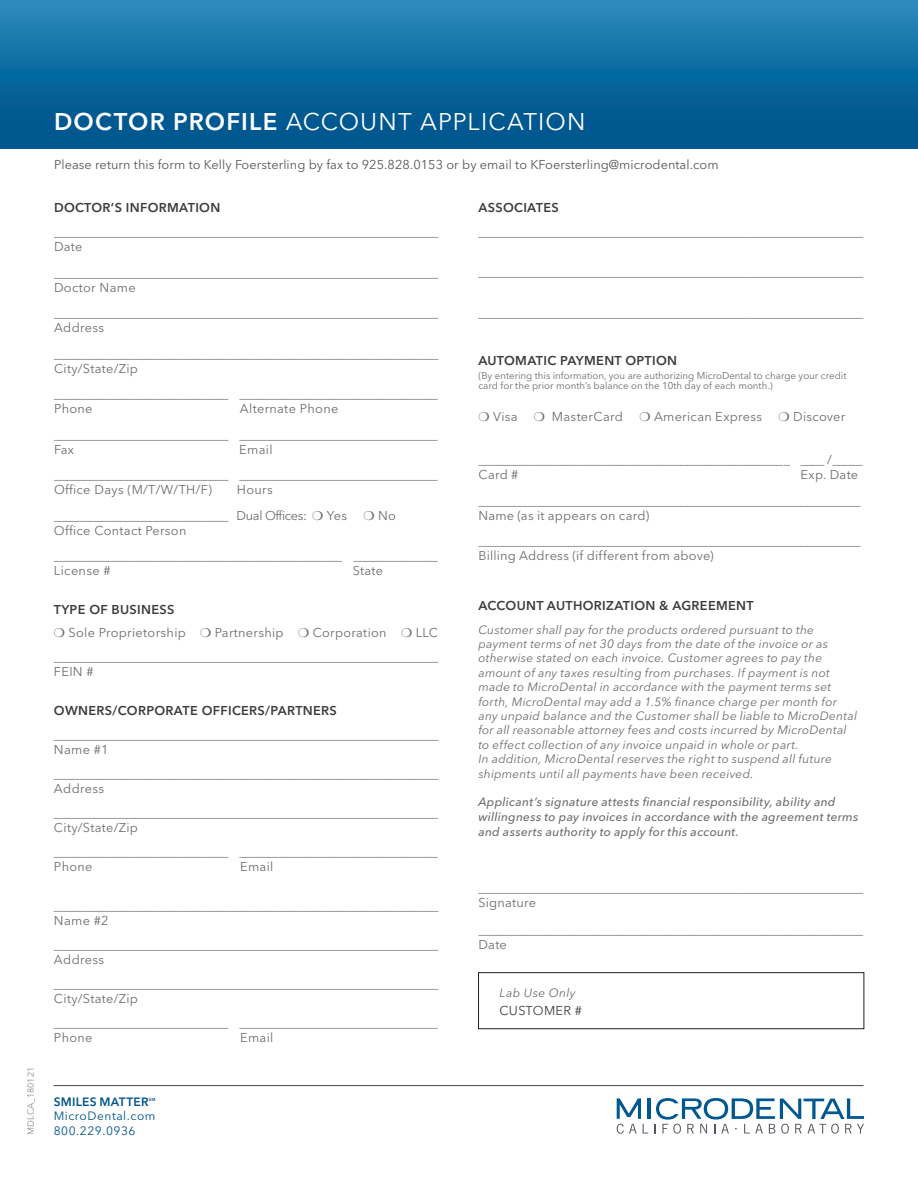
<style>
.page{position:relative;width:918px;height:1188px;background:#fff}
.page>*{position:absolute;margin:0;border:0;box-sizing:border-box;transform-origin:0 0}
.t1{font:24px "Avenir Next LT Pro";letter-spacing:.05em;color:#fff}
.t2{font:12.75px/15px "Avenir Next LT Pro";letter-spacing:.025em;color:#6c6d70}
.t3{font:600 12.75px "Avenir Next LT Pro";letter-spacing:.025em;color:#3e3e3f}
.t4{font:12.75px "Avenir Next LT Pro";letter-spacing:.005em;color:#57585a}
.t5{font:12.75px/25.5px "Avenir Next LT Pro";letter-spacing:-.03em;color:#6c6d70}
.t6{font:12.75px "Avenir Next LT Pro";letter-spacing:.025em;color:#3e3e3f}
.t7{font:italic 12px/14.4px "Avenir Next LT Pro";letter-spacing:.015em;color:#6c6d70}
.t8{font:italic 500 12px/14.9px "Avenir Next LT Pro";letter-spacing:.02em;color:#6c6d70}
.t9{font:12px/14.4px "Avenir Next LT Pro";letter-spacing:.045em;color:#00548b}
.t10{font:600 12px "Avenir Next LT Pro";letter-spacing:.02em;color:#00548b}
.t11{font:italic 12px "Avenir Next LT Pro";letter-spacing:.035em;color:#6c6d70}
.t12{font:9.75px/10.5px "Avenir Next LT Pro";color:#6c6d70}
.t13{font:9px "Avenir Next LT Pro";color:#808285}
.t14{font:600 4.35px "Avenir Next LT Pro";color:#00548b}
.s1{font-weight:600}
.s2{font-weight:600;color:#3e3e3f}
</style>
<div class="page">
<hr style="left:647px;top:1099px;width:4px;height:20px;background:#005890">
<svg style="left:617px;top:1098px;width:31px;height:36px"></svg>
<svg style="left:654px;top:1098px;width:210px;height:36px"></svg>
<img style="left:0;top:0;width:918px;height:148px">
<hr style="left:54px;top:1085px;width:810px;height:1px;background:#535860">
<div style="left:478px;top:973px;width:386px;height:56px;border:1px solid #231f20"></div>
<p class="t13" style="left:25px;top:1135px;width:69px;rotate:-90deg">MDLCA_180121</p>
<h1 class="t1" style="left:54px;top:107px;width:533px"><span class="s1">DOCTOR PROFILE</span> ACCOUNT APPLICATION</h1>
<p class="t4" style="left:54px;top:157px;width:666px">Please return this form to Kelly Foersterling by fax to 925.828.0153 or by email to KFoersterling@microdental.com</p>
<p class="t3" style="left:54px;top:200px;width:168px">DOCTOR’S INFORMATION</p>
<p class="t2" style="left:54px;top:224px;width:386px">________________________________________________________________<br>Date</p>
<p class="t2" style="left:54px;top:265px;width:386px">________________________________________________________________<br>Doctor Name</p>
<p class="t2" style="left:54px;top:305px;width:386px">________________________________________________________________<br>Address</p>
<p class="t2" style="left:54px;top:346px;width:386px">________________________________________________________________<br>City/State/Zip</p>
<p class="t2" style="left:54px;top:386px;width:385px">_____________________________ _________________________________<br>Phone</p>
<p class="t2" style="left:54px;top:396px;width:385px;line-height:25.5px;text-indent:186px">Alternate Phone _____________________________ _________________________________</p>
<p class="t2" style="left:54px;top:442px;width:22px">Fax</p>
<p class="t2" style="left:54px;top:436px;width:385px;line-height:25.5px;text-indent:185px">Email _____________________________ _________________________________</p>
<p class="t2" style="left:54px;top:482px;width:160px">Office Days (M/T/W/TH/F)</p>
<p class="t5" style="left:54px;top:477px;width:295px;text-indent:183px">Hours _____________________________ Dual Offices: ❍ Yes</p>
<p class="t2" style="left:363px;top:508px;width:34px">❍ No</p>
<p class="t2" style="left:54px;top:517px;width:385px;line-height:25.5px">Office Contact Person ________________________________________________ ______________</p>
<p class="t2" style="left:54px;top:563px;width:58px">License #</p>
<p class="t2" style="left:353px;top:563px;width:32px">State</p>
<p class="t2" style="left:54px;top:598px;width:386px;line-height:22.5px"><span class="s2">TYPE OF BUSINESS<br></span>❍ Sole Proprietorship ❍ Partnership ❍ Corporation ❍ LLC</p>
<p class="t2" style="left:54px;top:649px;width:386px">________________________________________________________________<br>FEIN #</p>
<p class="t3" style="left:54px;top:702px;width:284px">OWNERS/CORPORATE OFFICERS/PARTNERS</p>
<p class="t2" style="left:54px;top:727px;width:386px">________________________________________________________________<br>Name #1</p>
<p class="t2" style="left:54px;top:766px;width:386px">________________________________________________________________<br>Address</p>
<p class="t2" style="left:54px;top:805px;width:386px">________________________________________________________________<br>City/State/Zip</p>
<p class="t2" style="left:54px;top:844px;width:385px">_____________________________ _________________________________<br>Phone</p>
<p class="t2" style="left:240px;top:859px;width:35px">Email</p>
<p class="t2" style="left:54px;top:898px;width:386px">________________________________________________________________<br>Name #2</p>
<p class="t2" style="left:54px;top:937px;width:386px">________________________________________________________________<br>Address</p>
<p class="t2" style="left:54px;top:976px;width:386px">________________________________________________________________<br>City/State/Zip</p>
<p class="t2" style="left:54px;top:1015px;width:385px">_____________________________ _________________________________<br>Phone</p>
<p class="t2" style="left:240px;top:1030px;width:35px">Email</p>
<p class="t10" style="left:54px;top:1094px;width:96px">SMILES MATTER</p>
<p class="t9" style="left:54px;top:1109px;width:103px">MicroDental.com<br>800.229.0936</p>
<p class="t14" style="left:149px;top:1097px;width:8px">SM</p>
<p class="t3" style="left:478px;top:200px;width:82px">ASSOCIATES</p>
<p class="t2" style="left:478px;top:224px;width:386px">________________________________________________________________</p>
<p class="t2" style="left:478px;top:265px;width:386px">________________________________________________________________</p>
<p class="t2" style="left:478px;top:305px;width:386px">________________________________________________________________</p>
<p class="t3" style="left:478px;top:353px;width:200px">AUTOMATIC PAYMENT OPTION</p>
<p class="t12" style="left:478px;top:370px;width:370px">(By entering this information, you are authorizing MicroDental to charge your credit card for the prior month’s balance on the 10th day of each month.)</p>
<p class="t2" style="left:478px;top:409px;width:41px">❍ Visa</p>
<p class="t2" style="left:534px;top:409px;width:91px">❍ MasterCard</p>
<p class="t2" style="left:639px;top:409px;width:124px">❍ American Express</p>
<p class="t2" style="left:779px;top:409px;width:68px">❍ Discover</p>
<p class="t2" style="left:478px;top:452px;width:386px">___________________________________________________ _ ____ / _____<br>Card #</p>
<p class="t2" style="left:478px;top:462px;width:384px;line-height:25.5px;text-align:right">Exp. Date ________________________________________________________________</p>
<p class="t2" style="left:478px;top:502px;width:384px;line-height:25.5px">Name (as it appears on card) ________________________________________________________________</p>
<p class="t2" style="left:478px;top:548px;width:237px">Billing Address (if different from above)</p>
<p class="t3" style="left:478px;top:597px;width:277px">ACCOUNT AUTHORIZATION &amp; AGREEMENT</p>
<p class="t7" style="left:478px;top:622px;width:380px">Customer shall pay for the products ordered pursuant to the payment terms of net 30 days from the date of the invoice or as otherwise stated on each invoice. Customer agrees to pay the amount of any taxes resulting from purchases. If payment is not made to MicroDental in accordance with the payment terms set forth, MicroDental may add a 1.5% finance charge per month for any unpaid balance and the Customer shall be liable to MicroDental for all reasonable attorney fees and costs incurred by MicroDental to effect collection of any invoice unpaid in whole or part.<br>In addition, MicroDental reserves the right to suspend all future shipments until all payments have been received.</p>
<p class="t8" style="left:478px;top:795px;width:382px">Applicant’s signature attests financial responsibility, ability and willingness to pay invoices in accordance with the agreement terms and asserts authority to apply for this account.</p>
<p class="t2" style="left:478px;top:880px;width:386px">________________________________________________________________<br>Signature</p>
<p class="t2" style="left:478px;top:922px;width:386px">________________________________________________________________<br>Date</p>
<p class="t11" style="left:500px;top:985px;width:78px">Lab Use Only</p>
<p class="t6" style="left:500px;top:1003px;width:84px">CUSTOMER #</p>
</div>
